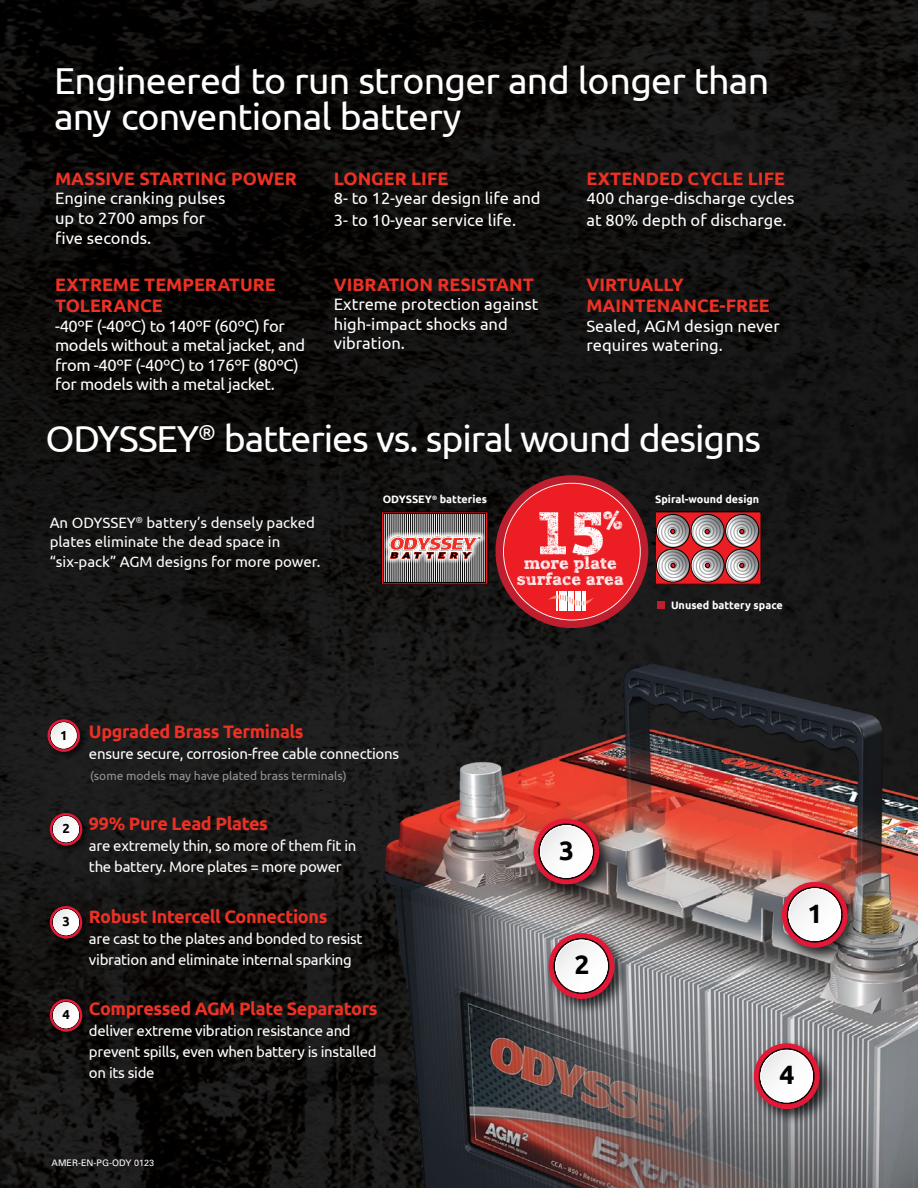
<style>
.page{position:relative;width:918px;height:1188px;background:#fff}
.page>*{position:absolute;margin:0;border:0;box-sizing:border-box;transform-origin:0 0}
.t1{font:60px "Lev Serif Black Distressed";color:#fff}
.t2{font:37.5px/36px "Ubuntu";letter-spacing:-.02em;color:#fff}
.t3{font:700 26.55px "Ubuntu";color:#000}
.t4{font:24.9px "Lev Serif Black Distressed";color:#fff}
.t5{font:700 18px/21.6px "Ubuntu";letter-spacing:-.01em;color:#ee3124}
.t6{font:16.65px "Lev Serif Black Distressed";color:#fff}
.t7{font:16.5px/19.5px "Ubuntu";color:#fff}
.t8{font:16.5px/19.5px "Ubuntu";letter-spacing:-.02em;color:#fff}
.t9{font:15px/21px "Ubuntu";letter-spacing:-.02em;color:#fff}
.t10{font:15px/19.5px "Ubuntu";color:#fff}
.t11{font:700 13.05px "Ubuntu";color:#000}
.t12{font:12px "Ubuntu";color:#939598}
.t13{font:700 10.8px "Ubuntu";color:#fff}
.t14{font:9px "Univers";color:#fff}
.t15{font:700 2.7px "Helvetica Neue";color:#000}
</style>
<div class="page">
<img style="left:0;top:0;width:918px;height:1188px">
<div style="left:495px;top:475px;width:153px;height:153px;background:#be1e2d;border-radius:50%"></div>
<svg style="left:503px;top:483px;width:138px;height:137px;background:#d2272e"></svg>
<svg style="left:383px;top:513px;width:103px;height:70px;background:#958382"></svg>
<svg style="left:657px;top:512px;width:104px;height:73px;background:#b17a7d"></svg>
<img style="left:321px;top:622px;width:597px;height:566px">
<div style="left:544px;top:929px;width:87px;height:86px;background:#000;opacity:.75"></div>
<div style="left:549px;top:933px;width:65px;height:66px;background:#e31937;border-radius:50%"></div>
<svg style="left:554px;top:938px;width:60px;height:61px"></svg>
<div style="left:529px;top:814px;width:87px;height:87px;background:#000;opacity:.75"></div>
<div style="left:534px;top:819px;width:65px;height:65px;background:#e31937;border-radius:50%"></div>
<svg style="left:538px;top:824px;width:61px;height:60px"></svg>
<div style="left:750px;top:1039px;width:86px;height:87px;background:#000;opacity:.75"></div>
<svg style="left:754px;top:1043px;width:66px;height:66px"></svg>
<svg style="left:759px;top:1048px;width:61px;height:61px"></svg>
<div style="left:778px;top:878px;width:86px;height:86px;background:#000;opacity:.75"></div>
<div style="left:782px;top:882px;width:66px;height:66px;background:#e31937;border-radius:50%"></div>
<svg style="left:787px;top:887px;width:61px;height:61px"></svg>
<div style="left:48px;top:811px;width:42px;height:42px;background:#000;opacity:.75"></div>
<div style="left:50px;top:813px;width:32px;height:32px;background:#e31937;border-radius:50%"></div>
<svg style="left:52px;top:815px;width:30px;height:30px"></svg>
<div style="left:48px;top:904px;width:42px;height:42px;background:#000;opacity:.75"></div>
<svg style="left:50px;top:906px;width:32px;height:32px"></svg>
<svg style="left:52px;top:908px;width:30px;height:30px"></svg>
<div style="left:48px;top:997px;width:42px;height:42px;background:#000;opacity:.75"></div>
<svg style="left:50px;top:999px;width:32px;height:32px"></svg>
<svg style="left:52px;top:1002px;width:30px;height:29px"></svg>
<div style="left:45px;top:717px;width:43px;height:43px;background:#000;opacity:.75"></div>
<svg style="left:48px;top:719px;width:32px;height:33px"></svg>
<svg style="left:50px;top:722px;width:30px;height:30px"></svg>
<div style="left:657px;top:601px;width:8px;height:8px;background:#be1e2d"></div>
<h2 class="t2" style="left:54px;top:61px;width:717px">Engineered to run stronger and longer than any conventional battery</h2>
<p class="t5" style="left:55px;top:167px;width:243px">MASSIVE STARTING POWER</p>
<p class="t7" style="left:55px;top:188px;width:172px">Engine cranking pulses up to 2700 amps for five seconds.</p>
<p class="t5" style="left:334px;top:167px;width:116px">LONGER LIFE</p>
<p class="t7" style="left:334px;top:187px;width:208px;line-height:21.6px">8- to 12-year design life and<br>3- to 10-year service life.</p>
<p class="t5" style="left:586px;top:167px;width:200px">EXTENDED CYCLE LIFE</p>
<p class="t7" style="left:586px;top:187px;width:210px;line-height:21.6px">400 charge-discharge cycles at 80% depth of discharge.</p>
<p class="t5" style="left:55px;top:273px;width:222px">EXTREME TEMPERATURE<br>TOLERANCE</p>
<p class="t8" style="left:55px;top:315px;width:252px">-40ºF (-40ºC) to 140ºF (60ºC) for models without a metal jacket, and from -40ºF (-40ºC) to 176ºF (80ºC) for models with a metal jacket.</p>
<p class="t5" style="left:334px;top:273px;width:202px">VIBRATION RESISTANT</p>
<p class="t7" style="left:334px;top:294px;width:206px">Extreme protection against high-impact shocks and vibration.</p>
<p class="t5" style="left:586px;top:273px;width:185px">VIRTUALLY<br>MAINTENANCE-FREE</p>
<p class="t7" style="left:586px;top:315px;width:195px">Sealed, AGM design never requires watering.</p>
<h2 class="t2" style="left:46px;top:420px;width:717px">ODYSSEY<sup>®</sup> batteries vs. spiral wound designs</h2>
<p class="t10" style="left:50px;top:512px;width:272px">An ODYSSEY<sup>®</sup> battery’s densely packed plates eliminate the dead space in “six-pack” AGM designs for more power.</p>
<p class="t13" style="left:383px;top:493px;width:106px">ODYSSEY<sup>®</sup> batteries</p>
<p class="t13" style="left:655px;top:493px;width:106px">Spiral-wound design</p>
<p class="t15" style="left:479px;top:536px;width:4px">®</p>
<h3 class="t4" style="left:603px;top:506px;width:22px">%</h3>
<h1 class="t1" style="left:534px;top:498px;width:74px">15</h1>
<p class="t6" style="left:517px;top:570px;width:109px">surface area</p>
<p class="t6" style="left:524px;top:554px;width:95px">more plate</p>
<p class="t13" style="left:671px;top:598px;width:113px">Unused battery space</p>
<p class="t11" style="left:60px;top:727px;width:9px">1</p>
<p class="t11" style="left:63px;top:821px;width:9px">2</p>
<p class="t11" style="left:63px;top:914px;width:9px">3</p>
<p class="t11" style="left:63px;top:1007px;width:9px">4</p>
<p class="t5" style="left:89px;top:720px;width:216px">Upgraded Brass Terminals</p>
<p class="t9" style="left:89px;top:742px;width:312px">ensure secure, corrosion-free cable connections</p>
<p class="t12" style="left:90px;top:769px;width:258px">(some models may have plated brass terminals)</p>
<p class="t5" style="left:89px;top:812px;width:181px">99% Pure Lead Plates</p>
<p class="t9" style="left:89px;top:834px;width:269px">are extremely thin, so more of them fit in the battery. More plates = more power</p>
<p class="t5" style="left:89px;top:905px;width:240px">Robust Intercell Connections</p>
<p class="t9" style="left:89px;top:927px;width:275px">are cast to the plates and bonded to resist vibration and eliminate internal sparking</p>
<p class="t5" style="left:89px;top:997px;width:290px">Compressed AGM Plate Separators</p>
<p class="t9" style="left:89px;top:1019px;width:289px">deliver extreme vibration resistance and prevent spills, even when battery is installed on its side</p>
<p class="t14" style="left:52px;top:1158px;width:104px">AMER-EN-PG-ODY 0123</p>
<h3 class="t3" style="left:559px;top:834px;width:17px">3</h3>
<h3 class="t3" style="left:574px;top:949px;width:17px">2</h3>
<h3 class="t3" style="left:808px;top:897px;width:17px">1</h3>
<h3 class="t3" style="left:780px;top:1059px;width:17px">4</h3>
</div>
